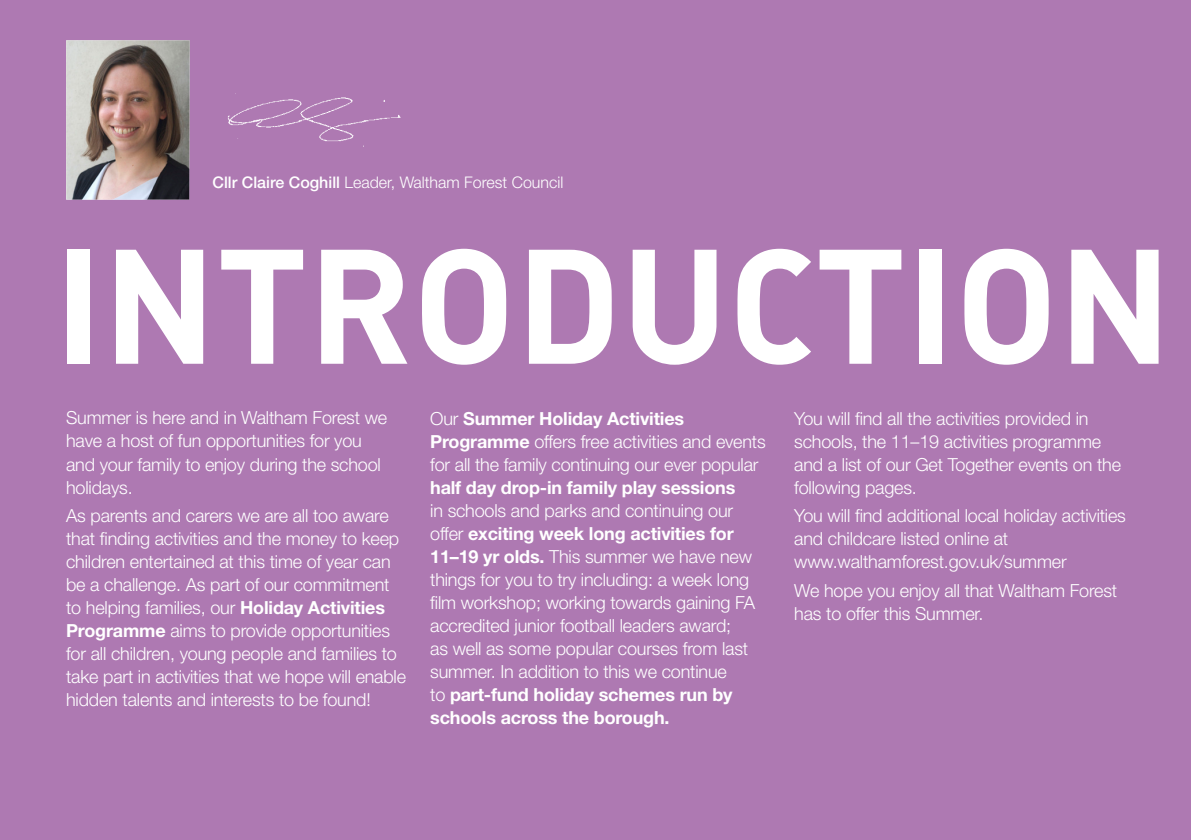
<style>
.page{position:relative;width:1191px;height:840px;background:#fff}
.page>*{position:absolute;margin:0;border:0;box-sizing:border-box;transform-origin:0 0}
.t1{font:160px "DIN Bold Alternate";color:#fff}
.t2{font:300 18px/23px "Helvetica Neue LT";letter-spacing:-.01em;color:#fff}
.t3{font:700 18px "Helvetica Neue LT";letter-spacing:-.01em;color:#fff}
.t4{font:300 16px "Helvetica Neue LT";color:#fff}
.s1{font-weight:500}
.s2{font-weight:700}
</style>
<div class="page">
<div style="left:0;top:0;width:1191px;height:839px;background:#ae79b2"></div>
<img style="left:66px;top:40px;width:124px;height:159px">
<img style="left:228px;top:93px;width:173px;height:54px">
<p class="t4" style="left:212px;top:173px;width:352px"><span class="s1">Cllr Claire Coghill</span> Leader, Waltham Forest Council</p>
<h1 class="t1" style="left:54px;top:201px;width:1119px">INTRODUCTION</h1>
<p class="t2" style="left:66px;top:406px;width:322px">Summer is here and in Waltham Forest we have a host of fun opportunities for you and your family to enjoy during the school holidays.</p>
<p class="t2" style="left:66px;top:503px;width:341px">As parents and carers we are all too aware that finding activities and the money to keep children entertained at this time of year can be a challenge. As part of our commitment to helping families, our <span class="s2">Holiday Activities Programme</span> aims to provide opportunities for all children, young people and families to take part in activities that we hope will enable hidden talents and interests to be found!</p>
<p class="t2" style="left:430px;top:406px;width:337px">Our <span class="s2">Summer Holiday Activities<br>Programme</span> offers free activities and events for all the family continuing our ever popular</p>
<p class="t3" style="left:430px;top:475px;width:307px">half day drop-in family play sessions</p>
<p class="t2" style="left:430px;top:498px;width:326px">in schools and parks and continuing our offer <span class="s2">exciting week long activities for 11–19 yr olds.</span> This summer we have new things for you to try including: a week long film workshop; working towards gaining FA accredited junior football leaders award;<br>as well as some popular courses from last summer. In addition to this we continue<br>to <span class="s2">part-fund holiday schemes run by schools across the borough.</span></p>
<p class="t2" style="left:794px;top:406px;width:328px">You will find all the activities provided in schools, the 11–19 activities programme and a list of our Get Together events on the following pages.</p>
<p class="t2" style="left:794px;top:504px;width:333px">You will find additional local holiday activities and childcare listed online at www.walthamforest.gov.uk/summer</p>
<p class="t2" style="left:794px;top:578px;width:324px">We hope you enjoy all that Waltham Forest has to offer this Summer.</p>
</div>
